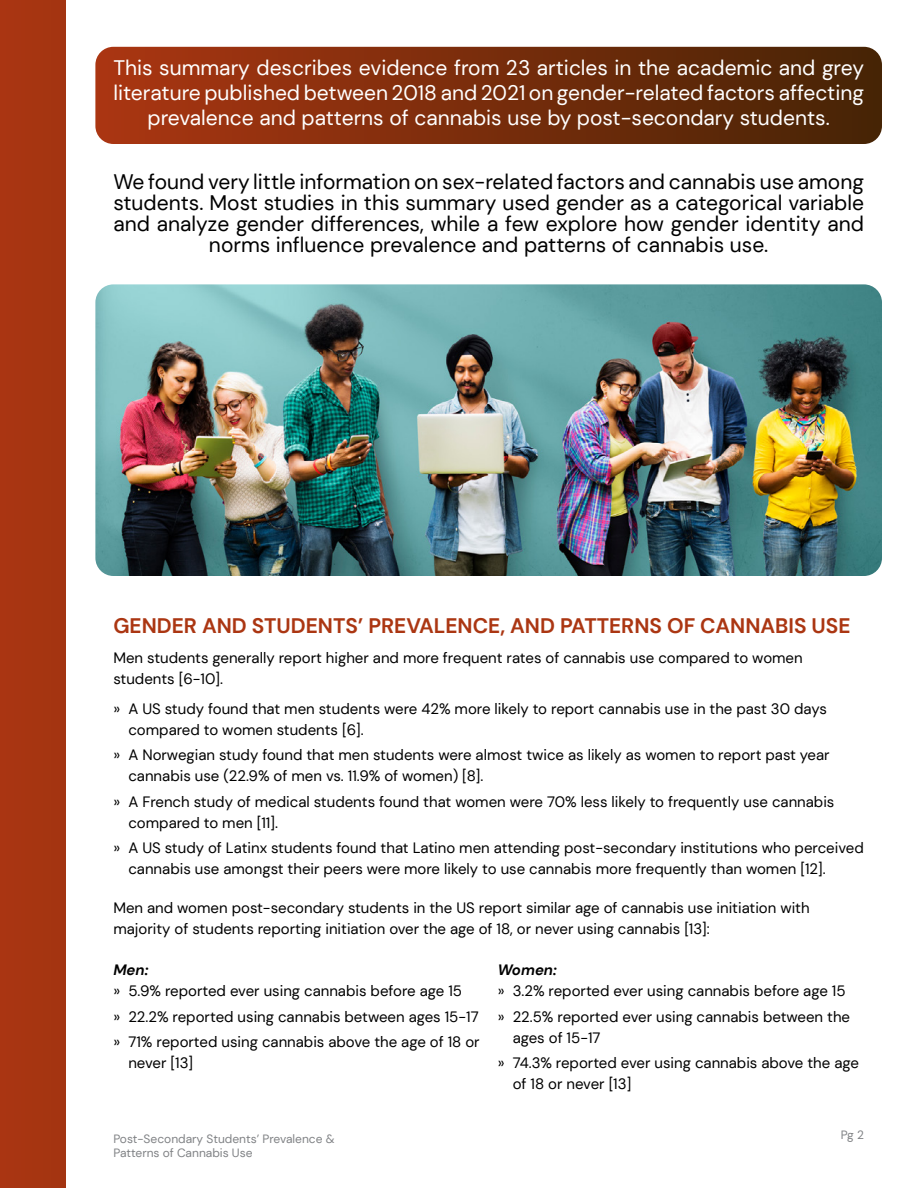
<style>
.page{position:relative;width:918px;height:1188px;background:#a63511}
.page>*{position:absolute;margin:0;border:0;box-sizing:border-box;transform-origin:0 0}
.t1{font:21px/21px "DM Sans";color:#000;text-align:center}
.t2{font:21px/25.2px "DM Sans";color:#fff;text-align:center}
.t3{font:700 21px "DM Sans";color:#ab3612}
.t4{font:15px/21px "DM Sans";color:#000}
.t5{font:italic 700 15px "DM Sans";color:#000}
.t6{font:12px/14.4px "DM Sans";color:#808285}
</style>
<div class="page">
<div style="left:67px;top:0;width:851px;height:1188px;background:#fff"></div>
<svg style="left:95px;top:47px;width:787px;height:97px;background:#782d0c"></svg>
<img style="left:95px;top:284px;width:787px;height:292px">
<h1 class="t2" style="left:113px;top:55px;width:752px">This summary describes evidence from 23 articles in the academic and grey literature published between 2018 and 2021 on gender-related factors affecting prevalence and patterns of cannabis use by post-secondary students.</h1>
<p class="t1" style="left:113px;top:172px;width:752px">We found very little information on sex-related factors and cannabis use among students. Most studies in this summary used gender as a categorical variable and analyze gender differences, while a few explore how gender identity and norms influence prevalence and patterns of cannabis use.</p>
<h1 class="t3" style="left:113px;top:612px;width:739px">GENDER AND STUDENTS’ PREVALENCE, AND PATTERNS OF CANNABIS USE</h1>
<p class="t4" style="left:113px;top:647px;width:691px">Men students generally report higher and more frequent rates of cannabis use compared to women students [6-10].</p>
<p class="t4" style="left:128px;top:698px;width:700px;text-indent:-15px">» A US study found that men students were 42% more likely to report cannabis use in the past 30 days compared to women students [6].</p>
<p class="t4" style="left:128px;top:745px;width:703px;text-indent:-15px">» A Norwegian study found that men students were almost twice as likely as women to report past year cannabis use (22.9% of men vs. 11.9% of women) [8].</p>
<p class="t4" style="left:128px;top:791px;width:708px;text-indent:-15px">» A French study of medical students found that women were 70% less likely to frequently use cannabis compared to men [11].</p>
<p class="t4" style="left:128px;top:838px;width:737px;text-indent:-15px">» A US study of Latinx students found that Latino men attending post-secondary institutions who perceived cannabis use amongst their peers were more likely to use cannabis more frequently than women [12].</p>
<p class="t4" style="left:113px;top:898px;width:698px">Men and women post-secondary students in the US report similar age of cannabis use initiation with majority of students reporting initiation over the age of 18, or never using cannabis [13]:</p>
<p class="t5" style="left:113px;top:961px;width:36px">Men:</p>
<p class="t4" style="left:113px;top:978px;width:368px;line-height:25.5px">» 5.9% reported ever using cannabis before age 15<br>» 22.2% reported using cannabis between ages 15-17 » 71% reported using cannabis above the age of 18 or</p>
<p class="t4" style="left:128px;top:1052px;width:66px">never [13]</p>
<p class="t6" style="left:113px;top:1131px;width:223px">Post-Secondary Students’ Prevalence &amp;<br>Patterns of Cannabis Use</p>
<p class="t5" style="left:498px;top:961px;width:61px">Women:</p>
<p class="t4" style="left:498px;top:978px;width:354px;line-height:25.5px">» 3.2% reported ever using cannabis before age 15 » 22.5% reported ever using cannabis between the</p>
<p class="t4" style="left:498px;top:1025px;width:363px;line-height:25.5px;text-indent:15px">ages of 15-17<br>» 74.3% reported ever using cannabis above the age</p>
<p class="t4" style="left:513px;top:1073px;width:120px">of 18 or never [13]</p>
<p class="t6" style="left:841px;top:1128px;width:25px">Pg 2</p>
</div>
